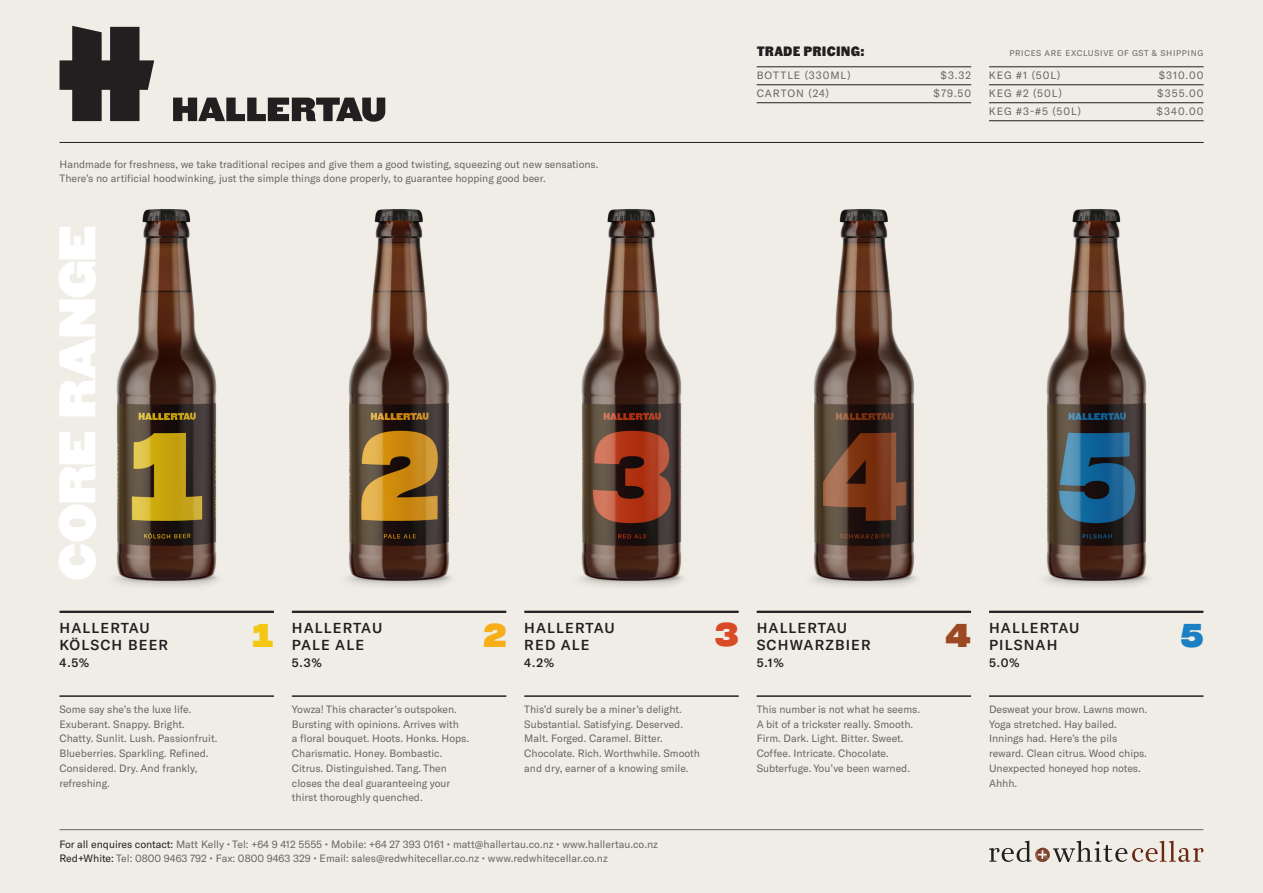
<style>
.page{position:relative;width:1263px;height:893px;background:#f0ede6}
.page>*{position:absolute;margin:0;border:0;box-sizing:border-box;transform-origin:0 0}
.t1{font:45px "Champion HTF Heavyweight";letter-spacing:-.015em;color:#fff}
.t2{font:800 33px "Integral CF";color:#f3c712}
.t3{font:800 33px "Integral CF";color:#f8ae19}
.t4{font:800 33px "Integral CF";color:#d84b26}
.t5{font:800 33px "Integral CF";color:#9c4822}
.t6{font:800 33px "Integral CF";color:#1b80c3}
.t7{font:500 14.25px "GT America";letter-spacing:.08em;color:#231f20}
.t8{font:900 13.5px "Fann Grotesque Pro";letter-spacing:.015em;color:#231f20}
.t9{font:500 12px "GT America";color:#231f20}
.t10{font:10.5px/14.7px "GT America";color:#676662}
.t11{font:10.5px "GT America";letter-spacing:.095em;color:#676662}
.t12{font:10.5px "GT America";letter-spacing:.085em;color:#676662}
.t13{font:8.25px "GT America";letter-spacing:.08em;color:#676662}
.s1{color:#231f20}
</style>
<div class="page">
<hr style="left:60px;top:142px;width:1143px;height:1px;background:#231f20">
<hr style="left:60px;top:829px;width:1143px;height:1px;background:#676662">
<hr style="left:757px;top:102px;width:214px;height:1px;background:#231f20">
<hr style="left:989px;top:102px;width:214px;height:1px;background:#231f20">
<hr style="left:989px;top:120px;width:214px;height:1px;background:#231f20">
<hr style="left:757px;top:85px;width:214px;height:1px;background:#231f20">
<hr style="left:989px;top:85px;width:214px;height:1px;background:#231f20">
<hr style="left:757px;top:67px;width:214px;height:1px;background:#231f20">
<hr style="left:989px;top:67px;width:214px;height:1px;background:#231f20">
<hr style="left:60px;top:611px;width:214px;height:2px;background:#231f20">
<hr style="left:292px;top:611px;width:214px;height:2px;background:#231f20">
<hr style="left:524px;top:611px;width:215px;height:2px;background:#231f20">
<hr style="left:757px;top:611px;width:214px;height:2px;background:#231f20">
<hr style="left:989px;top:611px;width:214px;height:2px;background:#231f20">
<hr style="left:60px;top:696px;width:214px;height:1px;background:#231f20">
<hr style="left:292px;top:696px;width:214px;height:1px;background:#231f20">
<hr style="left:524px;top:696px;width:215px;height:1px;background:#231f20">
<hr style="left:757px;top:696px;width:214px;height:1px;background:#231f20">
<hr style="left:989px;top:696px;width:214px;height:1px;background:#231f20">
<img style="left:1035px;top:847px;width:7px;height:14px">
<svg style="left:989px;top:841px;width:42px;height:21px"></svg>
<svg style="left:1053px;top:841px;width:150px;height:21px"></svg>
<svg style="left:60px;top:26px;width:94px;height:95px"></svg>
<img style="left:812px;top:209px;width:104px;height:377px">
<img style="left:347px;top:209px;width:104px;height:377px">
<img style="left:1045px;top:209px;width:103px;height:377px">
<img style="left:580px;top:209px;width:103px;height:377px">
<img style="left:115px;top:209px;width:103px;height:377px">
<svg style="left:173px;top:98px;width:212px;height:24px"></svg>
<p class="t10" style="left:60px;top:157px;width:540px;line-height:14.2px">Handmade for freshness, we take traditional recipes and give them a good twisting, squeezing out new sensations.<br>There’s no artificial hoodwinking, just the simple things done properly, to guarantee hopping good beer.</p>
<p class="t1" style="left:49px;top:581px;width:357px;rotate:-90deg">CORE RANGE</p>
<p class="t8" style="left:757px;top:43px;width:109px">TRADE PRICING:</p>
<p class="t11" style="left:757px;top:70px;width:95px">BOTTLE (330ML)</p>
<p class="t10" style="left:940px;top:68px;width:32px">$3.32</p>
<p class="t12" style="left:757px;top:88px;width:74px">CARTON (24)</p>
<p class="t10" style="left:934px;top:86px;width:39px">$79.50</p>
<p class="t13" style="left:1009px;top:48px;width:196px">PRICES ARE EXCLUSIVE OF GST &amp; SHIPPING</p>
<p class="t10" style="left:989px;top:68px;width:73px">KEG #1 (50L)</p>
<p class="t10" style="left:1159px;top:68px;width:46px">$310.00</p>
<p class="t10" style="left:989px;top:86px;width:75px">KEG #2 (50L)</p>
<p class="t10" style="left:1157px;top:86px;width:48px">$355.00</p>
<p class="t10" style="left:989px;top:104px;width:94px">KEG #3-#5 (50L)</p>
<p class="t10" style="left:1156px;top:104px;width:48px">$340.00</p>
<p class="t7" style="left:60px;top:619px;width:92px">HALLERTAU</p>
<p class="t7" style="left:60px;top:636px;width:110px">KÖLSCH BEER</p>
<p class="t9" style="left:60px;top:656px;width:31px">4.5%</p>
<p class="t10" style="left:60px;top:702px;width:159px">Some say she’s the luxe life.<br>Exuberant. Snappy. Bright.<br>Chatty. Sunlit. Lush. Passionfruit.<br>Blueberries. Sparkling. Refined.<br>Considered. Dry. And frankly, refreshing.</p>
<p class="t2" style="left:252px;top:616px;width:23px">1</p>
<p class="t3" style="left:483px;top:616px;width:24px">2</p>
<p class="t4" style="left:715px;top:616px;width:25px">3</p>
<p class="t5" style="left:945px;top:616px;width:27px">4</p>
<p class="t6" style="left:1180px;top:616px;width:25px">5</p>
<p class="t7" style="left:292px;top:619px;width:92px">HALLERTAU</p>
<p class="t7" style="left:292px;top:636px;width:74px">PALE ALE</p>
<p class="t9" style="left:292px;top:656px;width:31px">5.3%</p>
<p class="t7" style="left:524px;top:619px;width:92px">HALLERTAU</p>
<p class="t7" style="left:524px;top:636px;width:67px">RED ALE</p>
<p class="t9" style="left:524px;top:656px;width:31px">4.2%</p>
<p class="t7" style="left:757px;top:619px;width:92px">HALLERTAU</p>
<p class="t7" style="left:757px;top:636px;width:116px">SCHWARZBIER</p>
<p class="t9" style="left:757px;top:656px;width:29px">5.1%</p>
<p class="t7" style="left:989px;top:619px;width:92px">HALLERTAU</p>
<p class="t7" style="left:989px;top:636px;width:70px">PILSNAH</p>
<p class="t9" style="left:989px;top:656px;width:32px">5.0%</p>
<p class="t10" style="left:292px;top:702px;width:179px">Yowza! This character’s outspoken.<br>Bursting with opinions. Arrives with<br>a floral bouquet. Hoots. Honks. Hops.<br>Charismatic. Honey. Bombastic.<br>Citrus. Distinguished. Tang. Then closes the deal guaranteeing your thirst thoroughly quenched.</p>
<p class="t10" style="left:524px;top:702px;width:177px">This’d surely be a miner’s delight.<br>Substantial. Satisfying. Deserved.<br>Malt. Forged. Caramel. Bitter.<br>Chocolate. Rich. Worthwhile. Smooth and dry, earner of a knowing smile.</p>
<p class="t10" style="left:757px;top:702px;width:165px">This number is not what he seems.<br>A bit of a trickster really. Smooth.<br>Firm. Dark. Light. Bitter. Sweet.<br>Coffee. Intricate. Chocolate.<br>Subterfuge. You’ve been warned.</p>
<p class="t10" style="left:989px;top:702px;width:160px">Desweat your brow. Lawns mown.<br>Yoga stretched. Hay bailed.<br>Innings had. Here’s the pils reward. Clean citrus. Wood chips.<br>Unexpected honeyed hop notes.<br>Ahhh.</p>
<p class="t10" style="left:60px;top:836px;width:600px"><span class="s1">For all enquires contact:</span> Matt Kelly • Tel: +64 9 412 5555 • Mobile: +64 27 393 0161 • matt@hallertau.co.nz • www.hallertau.co.nz</p>
<p class="t10" style="left:60px;top:851px;width:550px"><span class="s1">Red+White:</span> Tel: 0800 9463 792 • Fax: 0800 9463 329 • Email: sales@redwhitecellar.co.nz • www.redwhitecellar.co.nz</p>
</div>
